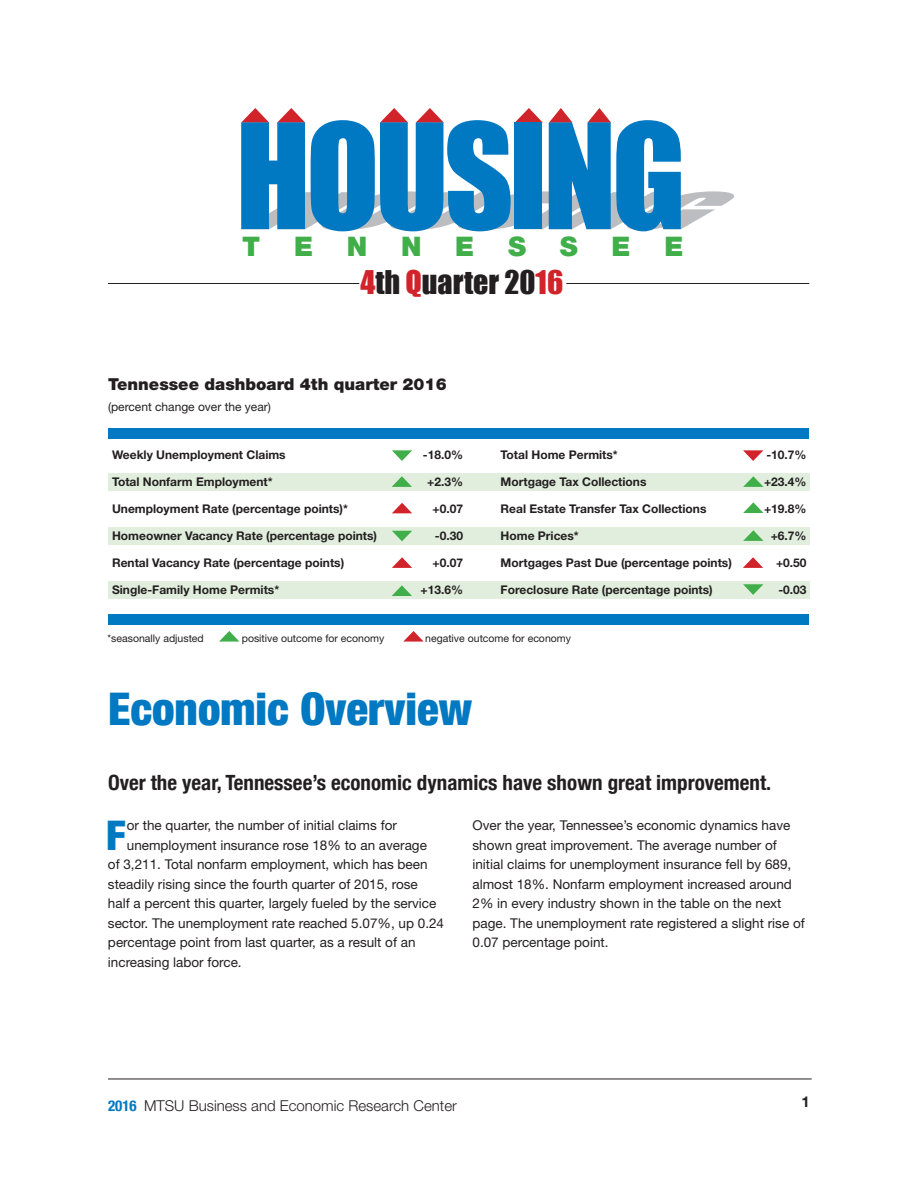
<style>
.page{position:relative;width:918px;height:1188px;background:#fff}
.page>*{position:absolute;margin:0;border:0;box-sizing:border-box;transform-origin:0 0}
.t1{font:135px "Impact";letter-spacing:-.035em;color:#0079c2}
.t2{font:900 condensed 45px "Helvetica Neue";color:#0079c2}
.t3{font:900 condensed 40.8px "Helvetica Neue";color:#0079c2}
.t4{font:30px "Impact";color:#231f20}
.t5{font:900 27px "Helvetica Neue LT Std";color:#40ae49}
.t6{font:700 condensed 21px "Helvetica Neue";color:#231f20}
.t7{font:900 16.5px "Helvetica Neue LT Std";color:#231f20}
.t8{font:300 15px "Helvetica Neue LT Std";color:#231f20}
.t9{font:700 15px "Helvetica Neue LT Std";color:#231f20}
.t10{font:13.5px/19.5px "Helvetica Neue LT Std";color:#231f20}
.t11{font:700 12px "Helvetica Neue LT Std";color:#231f20}
.t12{font:12px "Helvetica Neue LT Std";color:#231f20}
.t13{font:10.5px "Helvetica Neue LT Std";color:#231f20}
.s1{color:#d1232a}
.s2{font-family:"Helvetica Neue";font-weight:700;font-stretch:condensed;color:#0079c2}
</style>
<div class="page">
<div style="left:108px;top:473px;width:702px;height:18px;background:#e1eedd"></div>
<div style="left:108px;top:527px;width:702px;height:18px;background:#e1eedd"></div>
<div style="left:108px;top:581px;width:702px;height:18px;background:#e1eedd"></div>
<div style="left:109px;top:428px;width:700px;height:10px;background:#0079c2"></div>
<div style="left:109px;top:614px;width:700px;height:10px;background:#0079c2"></div>
<svg style="left:404px;top:631px;width:20px;height:11px"></svg>
<svg style="left:219px;top:631px;width:20px;height:11px"></svg>
<svg style="left:743px;top:530px;width:21px;height:11px"></svg>
<svg style="left:392px;top:503px;width:20px;height:10px"></svg>
<svg style="left:392px;top:557px;width:20px;height:11px"></svg>
<svg style="left:743px;top:557px;width:20px;height:11px"></svg>
<svg style="left:743px;top:476px;width:21px;height:11px"></svg>
<svg style="left:743px;top:502px;width:21px;height:11px"></svg>
<svg style="left:392px;top:450px;width:20px;height:11px"></svg>
<svg style="left:743px;top:450px;width:20px;height:11px"></svg>
<svg style="left:392px;top:531px;width:20px;height:10px"></svg>
<svg style="left:392px;top:585px;width:20px;height:11px"></svg>
<svg style="left:392px;top:476px;width:20px;height:11px"></svg>
<svg style="left:743px;top:584px;width:20px;height:11px"></svg>
<svg style="left:241px;top:108px;width:28px;height:15px"></svg>
<svg style="left:277px;top:108px;width:28px;height:15px"></svg>
<svg style="left:380px;top:108px;width:28px;height:15px"></svg>
<svg style="left:416px;top:108px;width:28px;height:15px"></svg>
<svg style="left:515px;top:108px;width:28px;height:15px"></svg>
<svg style="left:549px;top:108px;width:24px;height:15px"></svg>
<svg style="left:588px;top:108px;width:23px;height:15px"></svg>
<svg style="left:241px;top:191px;width:494px;height:39px"></svg>
<hr style="left:108px;top:283px;width:251px;height:1px;background:#231f20">
<hr style="left:566px;top:283px;width:243px;height:1px;background:#231f20">
<hr style="left:108px;top:1079px;width:704px;height:1px;background:#231f20">
<h1 class="t1" style="left:236px;top:71px;width:452px">HOUSING</h1>
<h3 class="t5" style="left:242px;top:230px;width:20px">T</h3>
<h3 class="t5" style="left:294px;top:230px;width:21px">E</h3>
<h3 class="t5" style="left:347px;top:230px;width:22px">N</h3>
<h3 class="t5" style="left:401px;top:230px;width:22px">N</h3>
<h3 class="t5" style="left:455px;top:230px;width:72px">E S</h3>
<h3 class="t5" style="left:560px;top:230px;width:20px">S</h3>
<h3 class="t5" style="left:612px;top:230px;width:21px">E</h3>
<h3 class="t5" style="left:664px;top:230px;width:21px">E</h3>
<h3 class="t4" style="left:360px;top:259px;width:204px"><span class="s1">4</span>th <span class="s1">Q</span>uarter 20<span class="s1">16</span></h3>
<p class="t7" style="left:108px;top:374px;width:340px">Tennessee dashboard 4th quarter 2016</p>
<p class="t12" style="left:108px;top:399px;width:164px">(percent change over the year)</p>
<p class="t11" style="left:112px;top:448px;width:175px">Weekly Unemployment Claims</p>
<p class="t11" style="left:423px;top:448px;width:42px">-18.0%</p>
<p class="t11" style="left:501px;top:448px;width:119px">Total Home Permits*</p>
<p class="t11" style="left:766px;top:448px;width:42px">-10.7%</p>
<p class="t11" style="left:112px;top:475px;width:162px">Total Nonfarm Employment*</p>
<p class="t11" style="left:427px;top:475px;width:37px">+2.3%</p>
<p class="t11" style="left:501px;top:475px;width:147px">Mortgage Tax Collections</p>
<p class="t11" style="left:764px;top:475px;width:44px">+23.4%</p>
<p class="t11" style="left:112px;top:502px;width:237px">Unemployment Rate (percentage points)*</p>
<p class="t11" style="left:433px;top:502px;width:32px">+0.07</p>
<p class="t11" style="left:501px;top:502px;width:207px">Real Estate Transfer Tax Collections</p>
<p class="t11" style="left:764px;top:502px;width:44px">+19.8%</p>
<p class="t11" style="left:112px;top:529px;width:267px">Homeowner Vacancy Rate (percentage points)</p>
<p class="t11" style="left:435px;top:529px;width:30px">-0.30</p>
<p class="t11" style="left:501px;top:529px;width:80px">Home Prices*</p>
<p class="t11" style="left:771px;top:529px;width:37px">+6.7%</p>
<p class="t11" style="left:112px;top:556px;width:234px">Rental Vacancy Rate (percentage points)</p>
<p class="t11" style="left:433px;top:556px;width:32px">+0.07</p>
<p class="t11" style="left:501px;top:556px;width:233px">Mortgages Past Due (percentage points)</p>
<p class="t11" style="left:776px;top:556px;width:32px">+0.50</p>
<p class="t11" style="left:112px;top:583px;width:169px">Single-Family Home Permits*</p>
<p class="t11" style="left:421px;top:583px;width:44px">+13.6%</p>
<p class="t11" style="left:501px;top:583px;width:214px">Foreclosure Rate (percentage points)</p>
<p class="t11" style="left:778px;top:583px;width:30px">-0.03</p>
<p class="t13" style="left:108px;top:632px;width:98px">*seasonally adjusted</p>
<p class="t13" style="left:242px;top:632px;width:144px">positive outcome for economy</p>
<p class="t13" style="left:425px;top:632px;width:147px">negative outcome for economy</p>
<h2 class="t2" style="left:108px;top:672px;width:366px">Economic Overview</h2>
<h3 class="t6" style="left:108px;top:765px;width:665px">Over the year, Tennessee’s economic dynamics have shown great improvement.</h3>
<h3 class="t3" style="left:106px;top:802px;width:21px">F</h3>
<p class="t10" style="left:127px;top:815px;width:272px">or the quarter, the number of initial claims for</p>
<p class="t10" style="left:127px;top:835px;width:302px">unemployment insurance rose 18% to an average</p>
<p class="t10" style="left:108px;top:854px;width:321px">of 3,211. Total nonfarm employment, which has been</p>
<p class="t10" style="left:108px;top:874px;width:311px">steadily rising since the fourth quarter of 2015, rose</p>
<p class="t10" style="left:108px;top:893px;width:330px">half a percent this quarter, largely fueled by the service</p>
<p class="t10" style="left:108px;top:913px;width:338px">sector. The unemployment rate reached 5.07%, up 0.24</p>
<p class="t10" style="left:108px;top:932px;width:309px">percentage point from last quarter, as a result of an</p>
<p class="t10" style="left:108px;top:952px;width:135px">increasing labor force.</p>
<p class="t10" style="left:472px;top:815px;width:334px">Over the year, Tennessee’s economic dynamics have shown great improvement. The average number of initial claims for unemployment insurance fell by 689, almost 18%. Nonfarm employment increased around 2% in every industry shown in the table on the next page. The unemployment rate registered a slight rise of 0.07 percentage point.</p>
<p class="t8" style="left:108px;top:1096px;width:350px"><span class="s2">2016</span> MTSU Business and Economic Research Center</p>
<p class="t9" style="left:802px;top:1093px;width:10px">1</p>
</div>
